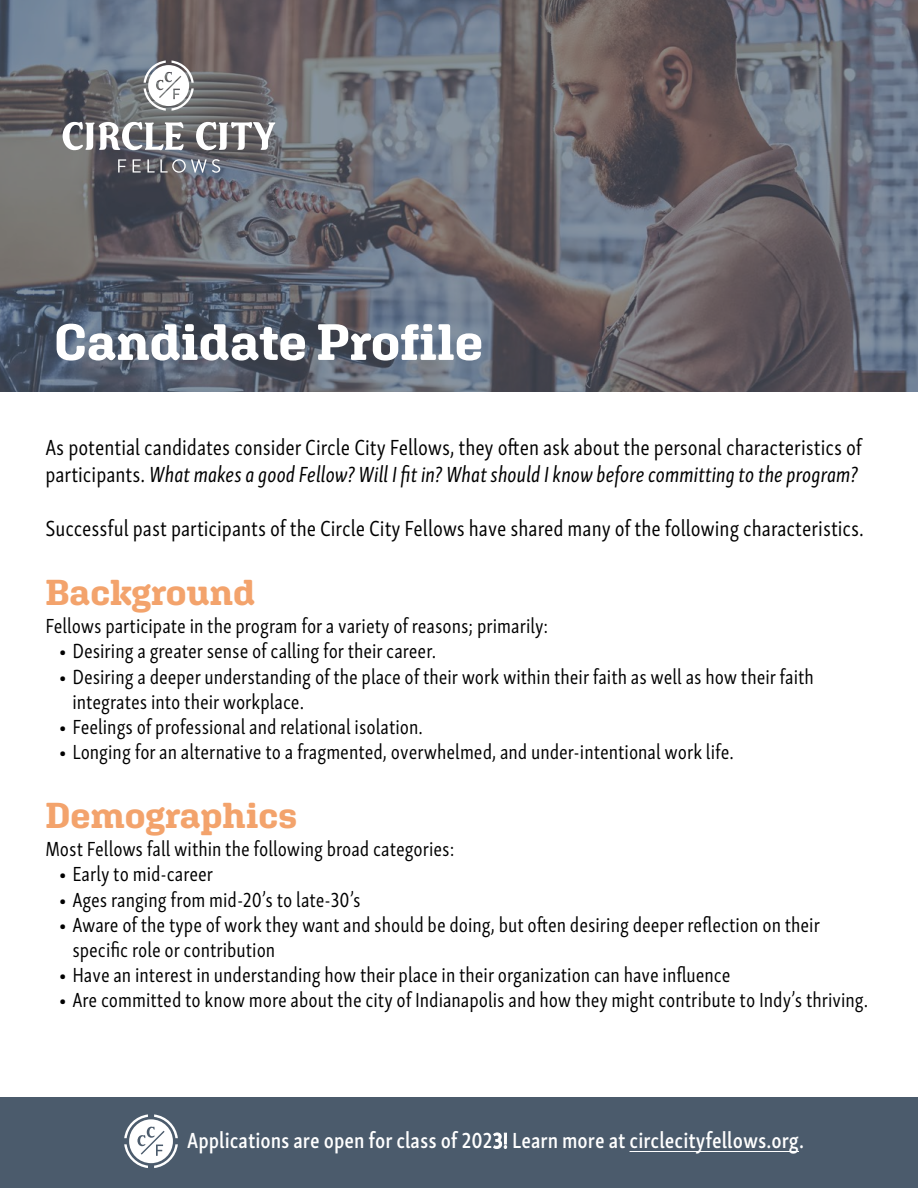
<style>
.page{position:relative;width:918px;height:1188px;background:#fff}
.page>*{position:absolute;margin:0;border:0;box-sizing:border-box;transform-origin:0 0}
.t1{font:700 51px "Aglet Slab";letter-spacing:-.005em;color:#fff}
.t2{font:700 36px "Aglet Slab";letter-spacing:-.005em;color:#f3a36c}
.t3{font:22.5px/27px "Skolar Sans Latn Cp";color:#000}
.t4{font:600 22.5px "Skolar Sans Latn Cp";color:#fff}
.t5{font:21px/25.2px "Skolar Sans Latn Cp";color:#000}
.s1{font-style:italic}
</style>
<div class="page">
<svg style="left:0;top:0;width:918px;height:392px;background:#65666f"></svg>
<svg style="left:118px;top:159px;width:8px;height:14px"></svg>
<svg style="left:133px;top:159px;width:8px;height:14px"></svg>
<svg style="left:147px;top:159px;width:73px;height:14px"></svg>
<svg style="left:63px;top:122px;width:121px;height:28px"></svg>
<svg style="left:196px;top:122px;width:79px;height:28px"></svg>
<svg style="left:144px;top:60px;width:50px;height:51px"></svg>
<div style="left:0;top:1097px;width:918px;height:91px;background:#4b5b6c"></div>
<hr style="left:630px;top:1151px;width:169px;height:1px;background:#fff">
<svg style="left:124px;top:1114px;width:54px;height:54px"></svg>
<h1 class="t1" style="left:54px;top:311px;width:431px">Candidate Profile</h1>
<p class="t3" style="left:45px;top:433px;width:818px">As potential candidates consider Circle City Fellows, they often ask about the personal characteristics of participants. <span class="s1">What makes a good Fellow? Will I fit in? What should I know before committing to the program?</span></p>
<p class="t3" style="left:45px;top:514px;width:820px">Successful past participants of the Circle City Fellows have shared many of the following characteristics.</p>
<h2 class="t2" style="left:45px;top:570px;width:211px">Background</h2>
<p class="t5" style="left:45px;top:612px;width:504px">Fellows participate in the program for a variety of reasons; primarily:</p>
<p class="t5" style="left:59px;top:637px;width:379px">• Desiring a greater sense of calling for their career.</p>
<p class="t5" style="left:72px;top:662px;width:743px;text-indent:-14px">• Desiring a deeper understanding of the place of their work within their faith as well as how their faith integrates into their workplace.</p>
<p class="t5" style="left:59px;top:713px;width:365px">• Feelings of professional and relational isolation.</p>
<p class="t5" style="left:59px;top:738px;width:677px">• Longing for an alternative to a fragmented, overwhelmed, and under-intentional work life.</p>
<h2 class="t2" style="left:45px;top:793px;width:253px">Demographics</h2>
<p class="t5" style="left:45px;top:835px;width:411px">Most Fellows fall within the following broad categories:</p>
<p class="t5" style="left:59px;top:860px;width:156px">• Early to mid-career</p>
<p class="t5" style="left:59px;top:885px;width:303px">• Ages ranging from mid-20’s to late-30’s</p>
<p class="t5" style="left:72px;top:911px;width:749px;text-indent:-14px">• Aware of the type of work they want and should be doing, but often desiring deeper reflection on their specific role or contribution</p>
<p class="t5" style="left:59px;top:961px;width:673px">• Have an interest in understanding how their place in their organization can have influence</p>
<p class="t5" style="left:59px;top:986px;width:811px">• Are committed to know more about the city of Indianapolis and how they might contribute to Indy’s thriving.</p>
<p class="t4" style="left:187px;top:1123px;width:618px">Applications are open for class of 2023! Learn more at circlecityfellows.org.</p>
</div>
